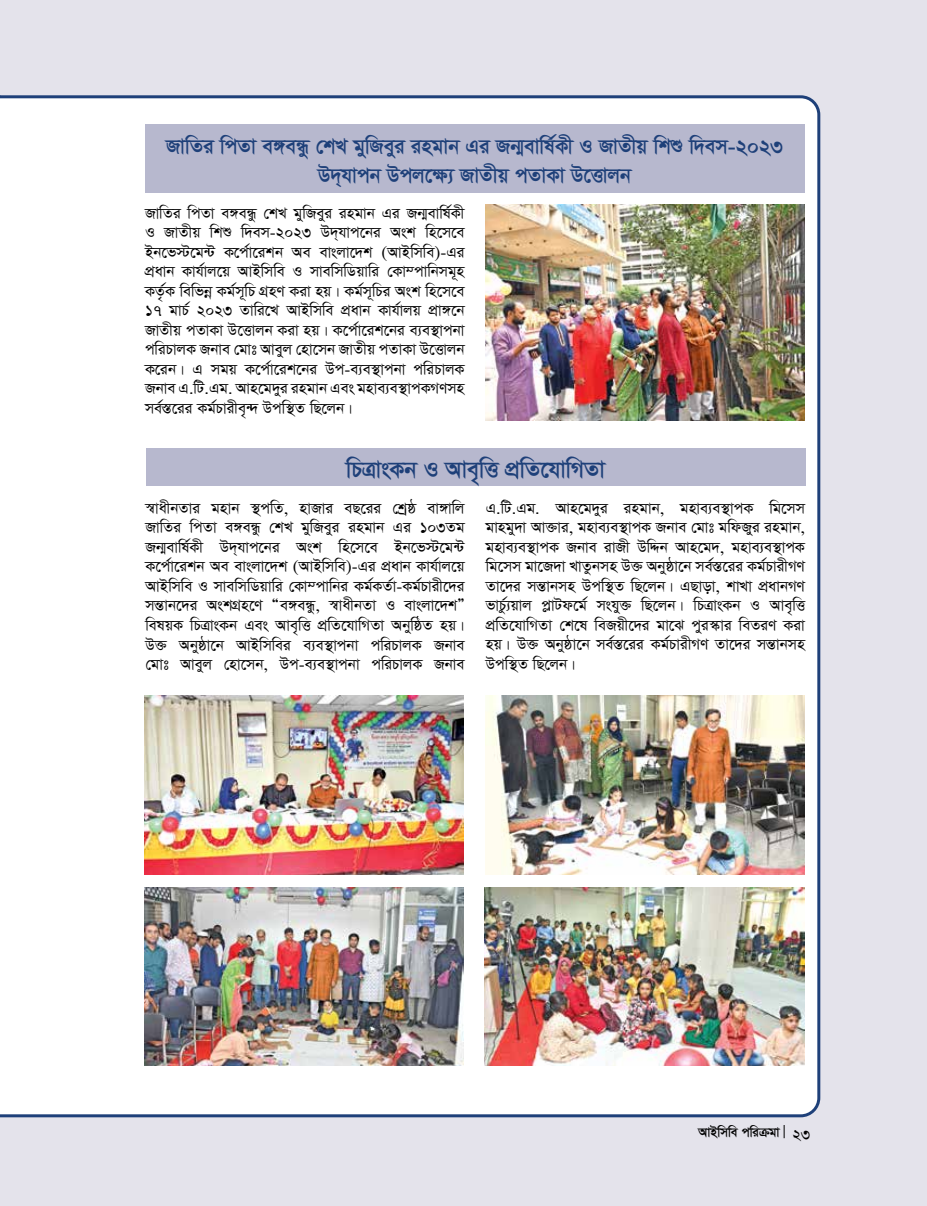
<style>
.page{position:relative;width:927px;height:1206px;background:#fff}
.page>*{position:absolute;margin:0;border:0;box-sizing:border-box;transform-origin:0 0}
.t1{font:27px "Sutonny MJ Bold";color:#1e4079}
.t2{font:24px/28.8px "Sutonny MJ Bold";color:#1e4079;text-align:center}
.t3{font:18px/19.5px "Sutonny MJ";color:#000;text-align:justify}
.t4{font:15px "Sutonny MJ Bold";color:#000}
.s1{font-family:"Sutonny MJ";font-size:18px}
</style>
<div class="page">
<div style="left:0;top:0;width:926px;height:1205px;background:#e4e3eb"></div>
<svg style="left:783px;top:1125px;width:1px;height:12px"></svg>
<div style="left:0;top:95px;width:821px;height:1023px;background:#fff"></div>
<img style="left:145px;top:695px;width:319px;height:179px">
<img style="left:485px;top:695px;width:319px;height:179px">
<div style="left:146px;top:448px;width:659px;height:37px;background:#b7b8ce"></div>
<img style="left:145px;top:887px;width:318px;height:178px">
<img style="left:485px;top:887px;width:319px;height:178px">
<img style="left:485px;top:204px;width:319px;height:216px">
<div style="left:145px;top:124px;width:659px;height:69px;background:#b7b8ce"></div>
<h2 class="t2" style="left:166px;top:133px;width:618px">RVWZI WCZV E½EÜZ†KL GYWREYI INGVB GI RB¥EVWL©KX I RVZXQ WKÏ W`EM-2023<br>D`&amp;HVCB DCJ‡¶¨ RVZXQ CZVKV D‡ËVJB</h2>
<p class="t3" style="left:145px;top:204px;width:323px">RVWZI WCZV E½EÜZ†KL GYWREYI INGVB GI RB¥EVWL©KX I RVZXQ WKÏ W`EM-2023 D`&amp;HVC‡BI ASK WN‡M‡E BB‡F÷‡G›U K‡C©V‡IKB AE EVSJV‡`K (AVBWMWE)-GI CÖAVB KVH©VJ‡Q AVBWMWE I MVEWMWWQVWI †KV¤CVWBMG~N KZ©…K WEWFBŒ KG©M~WP MÖNY KIV NQ| KG©M~WPI ASK WN‡M‡E 17 GVP© 2023 ZVWI‡L AVBWMWE CÖAVB KVH©VJQ CÖV½‡B RVZXQ CZVKV D‡ËVJB KIV NQ| K‡C©V‡IK‡BI E¨E¯’VCBV CWIPVJK RBVE †GVT AVEYJ †NV‡MB RVZXQ CZVKV D‡ËVJB K‡IB| G MGQ K‡C©V‡IK‡BI DC-E¨E¯’VCBV CWIPVJK RBVE G.WU.GG. AVN‡G`YI INGVB GES GNVE¨E¯’VCKMYMN ME©¯Í‡II KG©PVIXE„›` DCW¯’Z WQ‡JB|</p>
<h1 class="t1" style="left:346px;top:454px;width:260px">WPÎVSKB I AVE„WË CÖWZ‡HVWMZV</h1>
<p class="t3" style="left:145px;top:499px;width:320px">¯^VAXBZVI GNVB ¯’CWZ, NVRVI EQ‡II †KªÔ EV½VWJ RVWZI WCZV E½EÜZ †KL GYWREYI INGVB GI 103ZG RB¥EVWL©KX D`&amp;HVC‡BI ASK WN‡M‡E BB‡F÷‡G›U K‡C©V‡IKB AE EVSJV‡`K (AVBWMWE)-GI CÖAVB KVH©VJ‡Q AVBWMWE I MVEWMWWQVWI †KV¤CVWBI KG©KZ©V-KG©PVIX‡`I MŠÍVB‡`I ASKMÖN‡Y ÒE½EÜZ, ¯^VAXBZV I EVSJV‡`KÓ WELQK WPÎVSKB GES AVE„WË CÖWZ‡HVWMZV ABYWÔZ NQ| D³ ABYÔV‡B AVBWMWEI E¨E¯’VCBV CWIPVJK RBVE †GVT AVEYJ †NV‡MB, DC-E¨E¯’VCBV CWIPVJK RBVE</p>
<p class="t3" style="left:486px;top:499px;width:320px">G.WU.GG. AVN‡G`YI INGVB, GNVE¨E¯’VCK WG‡MM GVNGY`V AV³VI, GNVE¨E¯’VCK RBVE †GVT GWDRYI INGVB, GNVE¨E¯’VCK RBVE IVRX DWÏB AVN‡G`, GNVE¨E¯’VCK WG‡MM GV‡R`V LVZZBMN D³ ABYÔV‡B ME©¯Í‡II KG©PVIXMY ZV‡`I MŠÍVBMN DCW¯’Z WQ‡JB| GQVOV, KVLV CÖAVBMY FVPZ©¨QVJ CØVUD‡G© MSHY³ WQ‡JB| WPÎVSKB I AVE„WË CÖWZ‡HVWMZV †K‡L WERQX‡`I GV‡S CYI¯‹VI WEZIY KIV NQ| D³ ABYÔV‡B ME©¯Í‡II KG©PVIXMY ZV‡`I MŠÍVBMN DCW¯’Z WQ‡JB|</p>
<p class="t4" style="left:698px;top:1123px;width:113px">AVBWMWE CWIΜGV <span class="s1">23</span></p>
</div>
